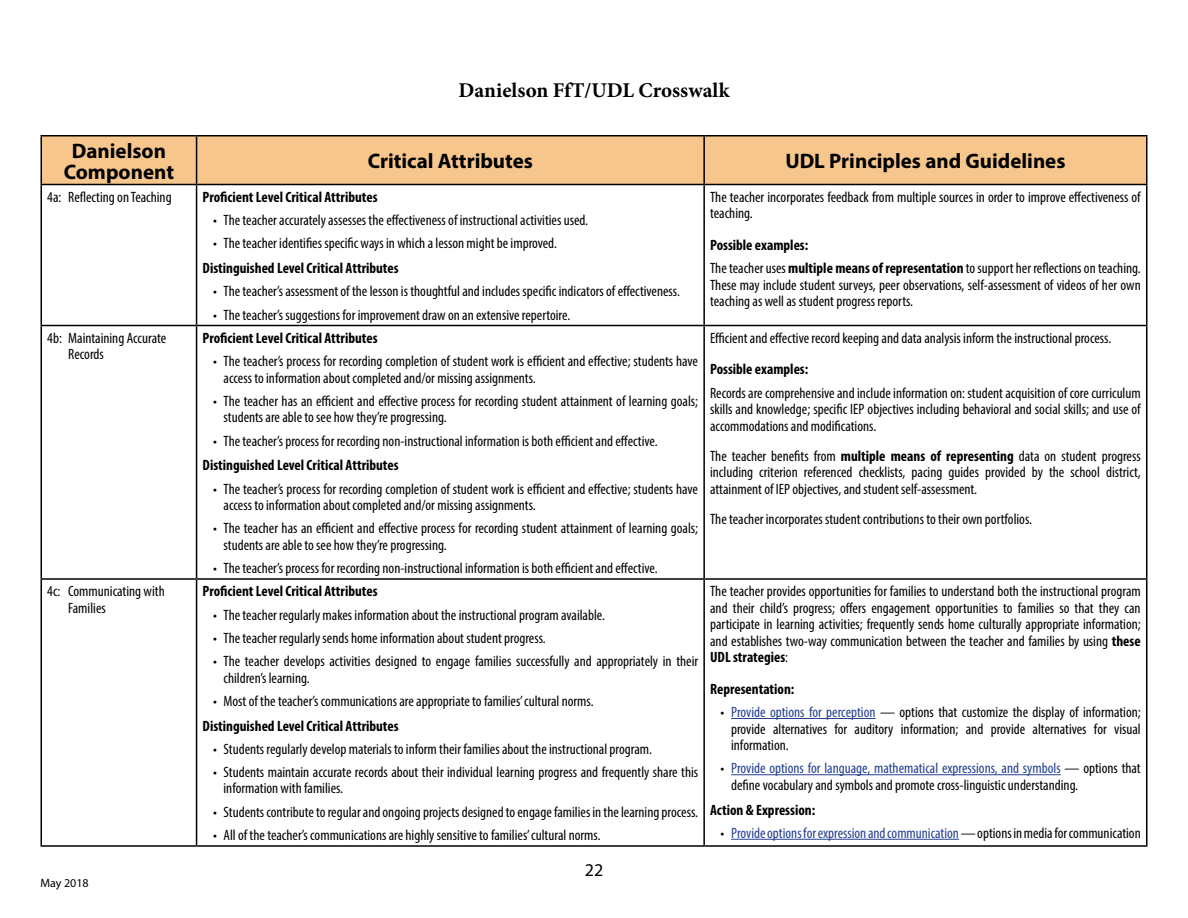
<style>
.page{position:relative;width:1188px;height:918px;background:#fff}
.page>*{position:absolute;margin:0;border:0;box-sizing:border-box;transform-origin:0 0}
.t1{font:700 21px/21px "Myriad Pro";color:#000;text-align:center}
.t2{font:700 21px "Minion Pro";color:#000}
.t3{font:18px "Myriad Pro";color:#000}
.t4{font:condensed 15px/16.5px "Myriad Pro";color:#000}
.t5{font:700 condensed 15px "Myriad Pro";color:#000}
.t6{font:condensed 15px "Myriad Pro";color:#25408f}
.t7{font:12px "Myriad Pro";color:#000}
.s1{font-weight:700}
.s2{color:#25408f}
.s3{color:#000}
</style>
<div class="page">
<div style="left:42px;top:136px;width:1104px;height:48px;background:#f7c68c"></div>
<hr style="left:40px;top:135px;width:157px;height:1px;background:#000">
<hr style="left:40px;top:136px;width:2px;height:48px;background:#000">
<hr style="left:197px;top:135px;width:507px;height:1px;background:#000">
<hr style="left:196px;top:136px;width:1px;height:48px;background:#000">
<hr style="left:704px;top:135px;width:444px;height:1px;background:#000">
<hr style="left:703px;top:136px;width:2px;height:48px;background:#000">
<hr style="left:1146px;top:136px;width:2px;height:48px;background:#000">
<hr style="left:40px;top:184px;width:157px;height:1px;background:#000">
<hr style="left:40px;top:185px;width:2px;height:140px;background:#000">
<hr style="left:197px;top:184px;width:507px;height:1px;background:#000">
<hr style="left:196px;top:185px;width:1px;height:140px;background:#000">
<hr style="left:704px;top:184px;width:444px;height:1px;background:#000">
<hr style="left:703px;top:185px;width:2px;height:140px;background:#000">
<hr style="left:1146px;top:185px;width:2px;height:140px;background:#000">
<hr style="left:40px;top:325px;width:157px;height:1px;background:#000">
<hr style="left:40px;top:326px;width:2px;height:252px;background:#000">
<hr style="left:197px;top:325px;width:507px;height:1px;background:#000">
<hr style="left:196px;top:326px;width:1px;height:252px;background:#000">
<hr style="left:704px;top:325px;width:444px;height:1px;background:#000">
<hr style="left:703px;top:326px;width:2px;height:252px;background:#000">
<hr style="left:1146px;top:326px;width:2px;height:252px;background:#000">
<hr style="left:40px;top:578px;width:157px;height:2px;background:#000">
<hr style="left:40px;top:580px;width:2px;height:265px;background:#000">
<hr style="left:197px;top:578px;width:507px;height:2px;background:#000">
<hr style="left:196px;top:580px;width:1px;height:265px;background:#000">
<hr style="left:704px;top:578px;width:444px;height:2px;background:#000">
<hr style="left:703px;top:580px;width:2px;height:265px;background:#000">
<hr style="left:1146px;top:580px;width:2px;height:265px;background:#000">
<hr style="left:40px;top:845px;width:157px;height:2px;background:#000">
<hr style="left:197px;top:845px;width:507px;height:2px;background:#000">
<hr style="left:704px;top:845px;width:444px;height:2px;background:#000">
<hr style="left:731px;top:718px;width:145px;height:1px;background:#25408f">
<hr style="left:731px;top:774px;width:330px;height:1px;background:#25408f">
<hr style="left:731px;top:839px;width:228px;height:1px;background:#25408f">
<h1 class="t2" style="left:459px;top:76px;width:272px">Danielson FfT/UDL Crosswalk</h1>
<h1 class="t1" style="left:64px;top:139px;width:112px">Danielson<br>Component</h1>
<h1 class="t1" style="left:368px;top:150px;width:167px">Critical Attributes</h1>
<h1 class="t1" style="left:785px;top:150px;width:282px">UDL Principles and Guidelines</h1>
<p class="t4" style="left:47px;top:188px;width:126px">4a: Reflecting on Teaching</p>
<p class="t5" style="left:203px;top:187px;width:177px">Proficient Level Critical Attributes</p>
<p class="t4" style="left:213px;top:212px;width:377px">• The teacher accurately assesses the effectiveness of instructional activities used.</p>
<p class="t4" style="left:213px;top:235px;width:345px">• The teacher identifies specific ways in which a lesson might be improved.</p>
<p class="t5" style="left:203px;top:259px;width:198px">Distinguished Level Critical Attributes</p>
<p class="t4" style="left:213px;top:283px;width:468px">• The teacher’s assessment of the lesson is thoughtful and includes specific indicators of effectiveness.</p>
<p class="t4" style="left:213px;top:306px;width:359px">• The teacher’s suggestions for improvement draw on an extensive repertoire.</p>
<p class="t4" style="left:710px;top:188px;width:432px">The teacher incorporates feedback from multiple sources in order to improve effectiveness of teaching.</p>
<p class="t4" style="left:710px;top:233px;width:432px;line-height:23.2px"><span class="s1">Possible examples:<br></span>The teacher uses <span class="s1">multiple means of representation</span> to support her reflections on teaching.</p>
<p class="t4" style="left:710px;top:276px;width:432px">These may include student surveys, peer observations, self-assessment of videos of her own teaching as well as student progress reports.</p>
<p class="t4" style="left:68px;top:329px;width:99px;text-indent:-21px">4b: Maintaining Accurate<br>Records</p>
<p class="t5" style="left:203px;top:328px;width:177px">Proficient Level Critical Attributes</p>
<p class="t4" style="left:224px;top:353px;width:476px;text-indent:-10px">• The teacher’s process for recording completion of student work is efficient and effective; students have access to information about completed and/or missing assignments.</p>
<p class="t4" style="left:224px;top:392px;width:476px;text-indent:-10px">• The teacher has an efficient and effective process for recording student attainment of learning goals; students are able to see how they’re progressing.</p>
<p class="t4" style="left:213px;top:432px;width:446px">• The teacher’s process for recording non-instructional information is both efficient and effective.</p>
<p class="t5" style="left:203px;top:456px;width:198px">Distinguished Level Critical Attributes</p>
<p class="t4" style="left:224px;top:480px;width:476px;text-indent:-10px">• The teacher’s process for recording completion of student work is efficient and effective; students have access to information about completed and/or missing assignments.</p>
<p class="t4" style="left:224px;top:520px;width:476px;text-indent:-10px">• The teacher has an efficient and effective process for recording student attainment of learning goals; students are able to see how they’re progressing.</p>
<p class="t4" style="left:213px;top:560px;width:446px">• The teacher’s process for recording non-instructional information is both efficient and effective.</p>
<p class="t4" style="left:68px;top:583px;width:98px;text-indent:-21px">4c: Communicating with<br>Families</p>
<p class="t5" style="left:203px;top:582px;width:177px">Proficient Level Critical Attributes</p>
<p class="t4" style="left:213px;top:606px;width:394px">• The teacher regularly makes information about the instructional program available.</p>
<p class="t4" style="left:213px;top:629px;width:334px">• The teacher regularly sends home information about student progress.</p>
<p class="t4" style="left:224px;top:653px;width:476px;text-indent:-10px">• The teacher develops activities designed to engage families successfully and appropriately in their children’s learning.</p>
<p class="t4" style="left:213px;top:692px;width:382px">• Most of the teacher’s communications are appropriate to families’ cultural norms.</p>
<p class="t5" style="left:203px;top:716px;width:198px">Distinguished Level Critical Attributes</p>
<p class="t4" style="left:213px;top:740px;width:441px">• Students regularly develop materials to inform their families about the instructional program.</p>
<p class="t4" style="left:224px;top:764px;width:476px;text-indent:-10px">• Students maintain accurate records about their individual learning progress and frequently share this information with families.</p>
<p class="t4" style="left:213px;top:803px;width:487px">• Students contribute to regular and ongoing projects designed to engage families in the learning process.</p>
<p class="t4" style="left:213px;top:827px;width:389px">• All of the teacher’s communications are highly sensitive to families’ cultural norms.</p>
<p class="t7" style="left:40px;top:875px;width:50px">May 2018</p>
<p class="t3" style="left:585px;top:859px;width:20px">22</p>
<p class="t4" style="left:710px;top:329px;width:403px">Efficient and effective record keeping and data analysis inform the instructional process.</p>
<p class="t5" style="left:710px;top:360px;width:100px">Possible examples:</p>
<p class="t4" style="left:710px;top:384px;width:432px;text-align:justify">Records are comprehensive and include information on: student acquisition of core curriculum skills and knowledge; specific IEP objectives including behavioral and social skills; and use of accommodations and modifications.</p>
<p class="t4" style="left:710px;top:447px;width:432px;text-align:justify">The teacher benefits from <span class="s1">multiple means of representing</span> data on student progress including criterion referenced checklists, pacing guides provided by the school district, attainment of IEP objectives, and student self-assessment.</p>
<p class="t4" style="left:710px;top:510px;width:323px">The teacher incorporates student contributions to their own portfolios.</p>
<p class="t4" style="left:710px;top:583px;width:432px;text-align:justify">The teacher provides opportunities for families to understand both the instructional program and their child’s progress; offers engagement opportunities to families so that they can participate in learning activities; frequently sends home culturally appropriate information; and establishes two-way communication between the teacher and families by using <span class="s1">these UDL strategies</span>:</p>
<p class="t5" style="left:710px;top:679px;width:86px">Representation:</p>
<p class="t4" style="left:731px;top:704px;width:411px;text-align:justify;text-indent:-10px">• <span class="s2">Provide options for perception</span> — options that customize the display of information; provide alternatives for auditory information; and provide alternatives for visual information.</p>
<p class="t4" style="left:731px;top:760px;width:411px;text-indent:-10px">• <span class="s2">Provide options for language, mathematical expressions, and symbols</span> — options that define vocabulary and symbols and promote cross-linguistic understanding.</p>
<p class="t5" style="left:710px;top:800px;width:107px">Action &amp; Expression:</p>
<p class="t6" style="left:721px;top:824px;width:422px"><span class="s3">•</span> Provide options for expression and communication <span class="s3">— options in media for communication</span></p>
</div>
